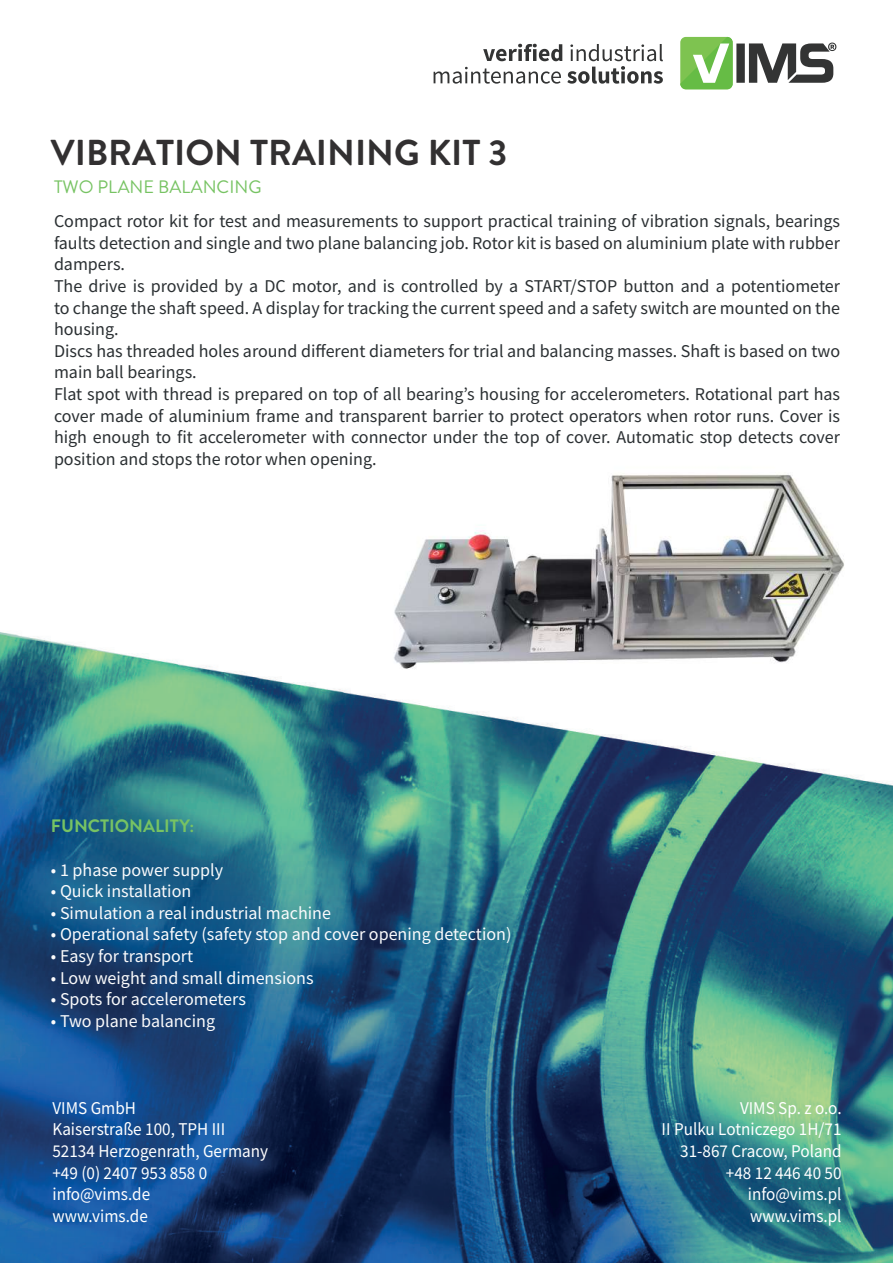
<style>
.page{position:relative;width:893px;height:1263px;background:#fff}
.page>*{position:absolute;margin:0;border:0;box-sizing:border-box;transform-origin:0 0}
.t1{font:700 36px "Brandon Grotesque";color:#323031}
.t2{font:18px/21.6px "Source Sans Pro";color:#2a2f32}
.t3{font:18px "Source Sans Pro";color:#fbfbfc}
.t4{font:18px/21.6px "Source Sans Pro";color:#fff;text-align:right;scale:.95 1}
.t5{font:18px "Brandon Grotesque";color:#77c363}
.t6{font:700 18px "Brandon Grotesque";color:#77c363}
</style>
<div class="page">
<img style="left:0;top:632px;width:893px;height:631px">
<img style="left:360px;top:474px;width:501px;height:214px">
<img style="left:736px;top:43px;width:97px;height:40px">
<img style="left:680px;top:37px;width:53px;height:52px">
<img style="left:693px;top:44px;width:36px;height:39px">
<img style="left:465px;top:66px;width:198px;height:18px">
<img style="left:518px;top:44px;width:145px;height:17px">
<svg style="left:828px;top:43px;width:8px;height:8px"></svg>
<h1 class="t1" style="left:51px;top:128px;width:458px">VIBRATION TRAINING KIT 3</h1>
<p class="t5" style="left:54px;top:175px;width:209px">TWO PLANE BALANCING</p>
<p class="t2" style="left:54px;top:210px;width:788px">Compact rotor kit for test and measurements to support practical training of vibration signals, bearings faults detection and single and two plane balancing job. Rotor kit is based on aluminium plate with rubber dampers.<br>The drive is provided by a DC motor, and is controlled by a START/STOP button and a potentiometer to change the shaft speed. A display for tracking the current speed and a safety switch are mounted on the housing.<br>Discs has threaded holes around different diameters for trial and balancing masses. Shaft is based on two main ball bearings.<br>Flat spot with thread is prepared on top of all bearingʼs housing for accelerometers. Rotational part has cover made of aluminium frame and transparent barrier to protect operators when rotor runs. Cover is high enough to fit accelerometer with connector under the top of cover. Automatic stop detects cover position and stops the rotor when opening.</p>
<p class="t6" style="left:51px;top:814px;width:145px">FUNCTIONALITY:</p>
<p class="t3" style="left:51px;top:858px;width:174px">• 1 phase power supply</p>
<p class="t3" style="left:51px;top:880px;width:142px">• Quick installation</p>
<p class="t3" style="left:51px;top:901px;width:282px">• Simulation a real industrial machine</p>
<p class="t3" style="left:51px;top:923px;width:462px">• Operational safety (safety stop and cover opening detection)</p>
<p class="t3" style="left:51px;top:945px;width:144px">• Easy for transport</p>
<p class="t3" style="left:51px;top:966px;width:264px">• Low weight and small dimensions</p>
<p class="t3" style="left:51px;top:988px;width:196px">• Spots for accelerometers</p>
<p class="t3" style="left:51px;top:1009px;width:166px">• Two plane balancing</p>
<p class="t4" style="left:52px;top:1097px;width:229px;text-align:left">VIMS GmbH<br>Kaiserstraße 100, TPH III<br>52134 Herzogenrath, Germany +49 (0) 2407 953 858 0 info@vims.de<br>www.vims.de</p>
<p class="t4" style="left:662px;top:1097px;width:191px">VIMS Sp. z o.o.<br>II Pulku Lotniczego 1H/71<br>31-867 Cracow, Poland +48 12 446 40 50 info@vims.pl www.vims.pl</p>
</div>
